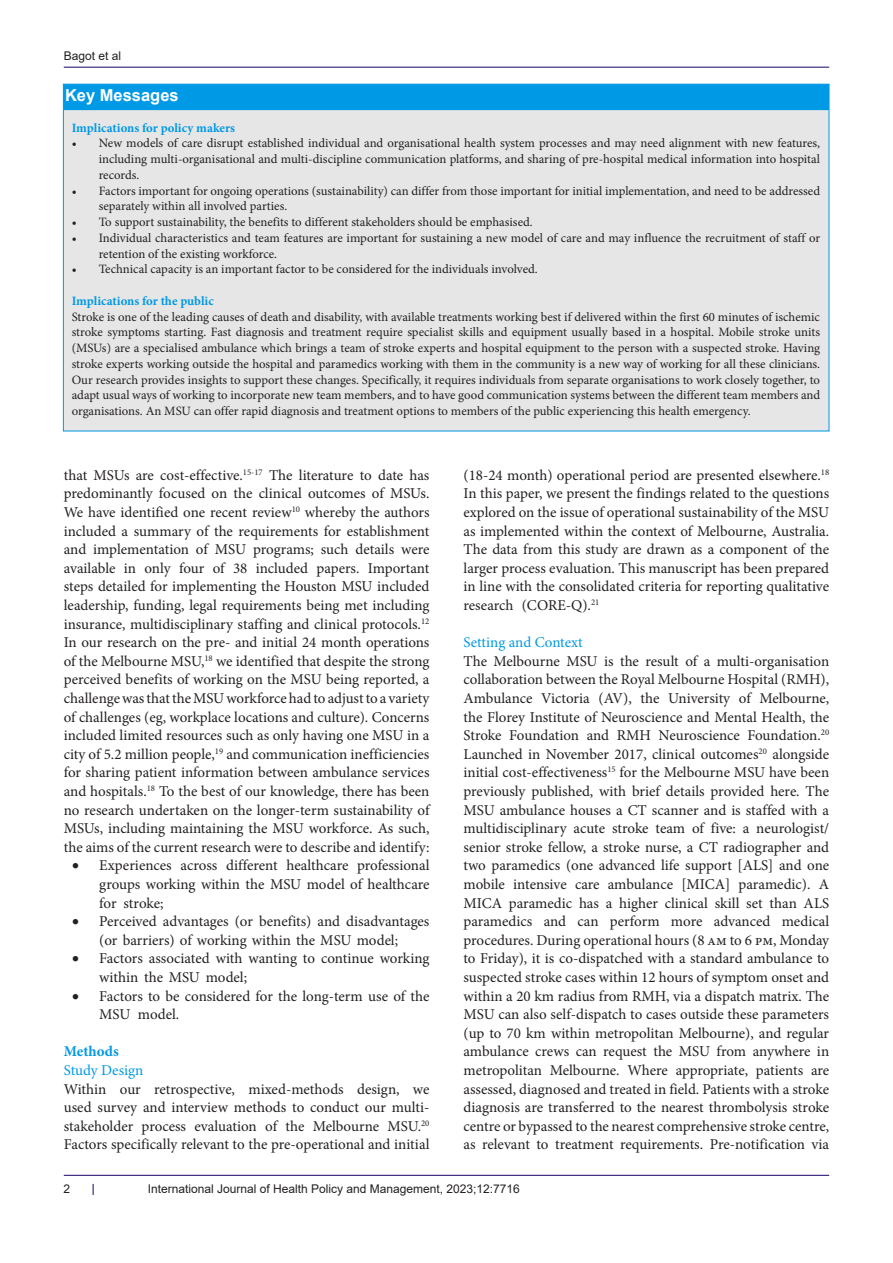
<style>
.page{position:relative;width:893px;height:1263px;background:#fff}
.page>*{position:absolute;margin:0;border:0;box-sizing:border-box;transform-origin:0 0}
.t1{font:700 16.5px "Arial";color:#fff}
.t2{font:15px/18.6px "Minion Pro";color:#231f20;text-align:justify}
.t3{font:15px "Minion Pro";color:#0099e5}
.t4{font:700 15px "Minion Pro";color:#0099e5}
.t5{font:12.75px/15.8px "Minion Pro";color:#231f20;text-align:justify}
.t6{font:700 12.75px "Minion Pro";color:#0099e5}
.t7{font:12px "Arial";color:#231f20}
</style>
<div class="page">
<hr style="left:64px;top:67px;width:765px;height:1px;background:#190066">
<hr style="left:64px;top:1175px;width:765px;height:1px;background:#190066">
<div style="left:63px;top:84px;width:766px;height:347px;background:#e6e6e6"></div>
<div style="left:63px;top:84px;width:766px;height:26px;background:#0099e5;border:2px solid #0099e5"></div>
<p class="t7" style="left:64px;top:48px;width:59px">Bagot et al</p>
<p class="t1" style="left:65px;top:83px;width:115px">Key Messages</p>
<p class="t6" style="left:72px;top:118px;width:165px">Implications for policy makers</p>
<p class="t5" style="left:99px;top:135px;width:723px;text-indent:-27px">• New models of care disrupt established individual and organisational health system processes and may need alignment with new features, including multi-organisational and multi-discipline communication platforms, and sharing of pre-hospital medical information into hospital records.</p>
<p class="t5" style="left:99px;top:183px;width:723px;text-indent:-27px">• Factors important for ongoing operations (sustainability) can differ from those important for initial implementation, and need to be addressed separately within all involved parties.</p>
<p class="t5" style="left:72px;top:214px;width:462px">• To support sustainability, the benefits to different stakeholders should be emphasised.</p>
<p class="t5" style="left:99px;top:230px;width:723px;text-indent:-27px">• Individual characteristics and team features are important for sustaining a new model of care and may influence the recruitment of staff or retention of the existing workforce.</p>
<p class="t5" style="left:72px;top:261px;width:467px">• Technical capacity is an important factor to be considered for the individuals involved.</p>
<p class="t6" style="left:72px;top:292px;width:144px">Implications for the public</p>
<p class="t5" style="left:72px;top:309px;width:750px">Stroke is one of the leading causes of death and disability, with available treatments working best if delivered within the first 60 minutes of ischemic stroke symptoms starting. Fast diagnosis and treatment require specialist skills and equipment usually based in a hospital. Mobile stroke units (MSUs) are a specialised ambulance which brings a team of stroke experts and hospital equipment to the person with a suspected stroke. Having stroke experts working outside the hospital and paramedics working with them in the community is a new way of working for all these clinicians.<br>Our research provides insights to support these changes. Specifically, it requires individuals from separate organisations to work closely together, to adapt usual ways of working to incorporate new team members, and to have good communication systems between the different team members and organisations. An MSU can offer rapid diagnosis and treatment options to members of the public experiencing this health emergency.</p>
<p class="t2" style="left:64px;top:466px;width:367px">that MSUs are cost-effective.<sup>15-17</sup> The literature to date has predominantly focused on the clinical outcomes of MSUs.<br>We have identified one recent review<sup>10</sup> whereby the authors included a summary of the requirements for establishment and implementation of MSU programs; such details were available in only four of 38 included papers. Important steps detailed for implementing the Houston MSU included leadership, funding, legal requirements being met including insurance, multidisciplinary staffing and clinical protocols.<sup>12<br></sup>In our research on the pre- and initial 24 month operations of the Melbourne MSU,<sup>18</sup> we identified that despite the strong perceived benefits of working on the MSU being reported, a challenge was that the MSU workforce had to adjust to a variety of challenges (eg, workplace locations and culture). Concerns included limited resources such as only having one MSU in a city of 5.2 million people,<sup>19</sup> and communication inefficiencies for sharing patient information between ambulance services and hospitals.<sup>18</sup> To the best of our knowledge, there has been no research undertaken on the longer-term sustainability of MSUs, including maintaining the MSU workforce. As such, the aims of the current research were to describe and identify:</p>
<p class="t2" style="left:99px;top:856px;width:332px;text-indent:-27px">• Experiences across different healthcare professional groups working within the MSU model of healthcare for stroke;</p>
<p class="t2" style="left:72px;top:912px;width:359px;text-align:center">• Perceived advantages (or benefits) and disadvantages (or barriers) of working within the MSU model;</p>
<p class="t2" style="left:99px;top:949px;width:332px;text-indent:-27px">• Factors associated with wanting to continue working within the MSU model;</p>
<p class="t2" style="left:99px;top:986px;width:332px;text-indent:-27px">• Factors to be considered for the long-term use of the<br>MSU model.</p>
<p class="t4" style="left:64px;top:1041px;width:56px">Methods</p>
<p class="t3" style="left:64px;top:1060px;width:81px">Study Design</p>
<p class="t2" style="left:64px;top:1079px;width:367px">Within our retrospective, mixed-methods design, we used survey and interview methods to conduct our multi&shy;stakeholder process evaluation of the Melbourne MSU.<sup>20<br></sup>Factors specifically relevant to the pre-operational and initial</p>
<p class="t2" style="left:463px;top:466px;width:367px">(18-24 month) operational period are presented elsewhere.<sup>18<br></sup>In this paper, we present the findings related to the questions explored on the issue of operational sustainability of the MSU as implemented within the context of Melbourne, Australia.<br>The data from this study are drawn as a component of the larger process evaluation. This manuscript has been prepared in line with the consolidated criteria for reporting qualitative research (CORE-Q).<sup>21</sup></p>
<p class="t3" style="left:463px;top:632px;width:121px">Setting and Context</p>
<p class="t2" style="left:463px;top:652px;width:367px">The Melbourne MSU is the result of a multi-organisation collaboration between the Royal Melbourne Hospital (RMH), Ambulance Victoria (AV), the University of Melbourne, the Florey Institute of Neuroscience and Mental Health, the Stroke Foundation and RMH Neuroscience Foundation.<sup>20<br></sup>Launched in November 2017, clinical outcomes<sup>20</sup> alongside initial cost-effectiveness<sup>15</sup> for the Melbourne MSU have been previously published, with brief details provided here. The MSU ambulance houses a CT scanner and is staffed with a multidisciplinary acute stroke team of five: a neurologist/ senior stroke fellow, a stroke nurse, a CT radiographer and two paramedics (one advanced life support [ALS] and one mobile intensive care ambulance [MICA] paramedic). A MICA paramedic has a higher clinical skill set than ALS paramedics and can perform more advanced medical procedures. During operational hours (8 am to 6 pm, Monday to Friday), it is co-dispatched with a standard ambulance to suspected stroke cases within 12 hours of symptom onset and within a 20 km radius from RMH, via a dispatch matrix. The MSU can also self-dispatch to cases outside these parameters (up to 70 km within metropolitan Melbourne), and regular ambulance crews can request the MSU from anywhere in metropolitan Melbourne. Where appropriate, patients are assessed, diagnosed and treated in field. Patients with a stroke diagnosis are transferred to the nearest thrombolysis stroke centre or bypassed to the nearest comprehensive stroke centre, as relevant to treatment requirements. Pre-notification via</p>
<p class="t7" style="left:64px;top:1180px;width:8px">2</p>
<p class="t7" style="left:148px;top:1180px;width:374px">International Journal of Health Policy and Management, 2023;12:7716</p>
</div>
